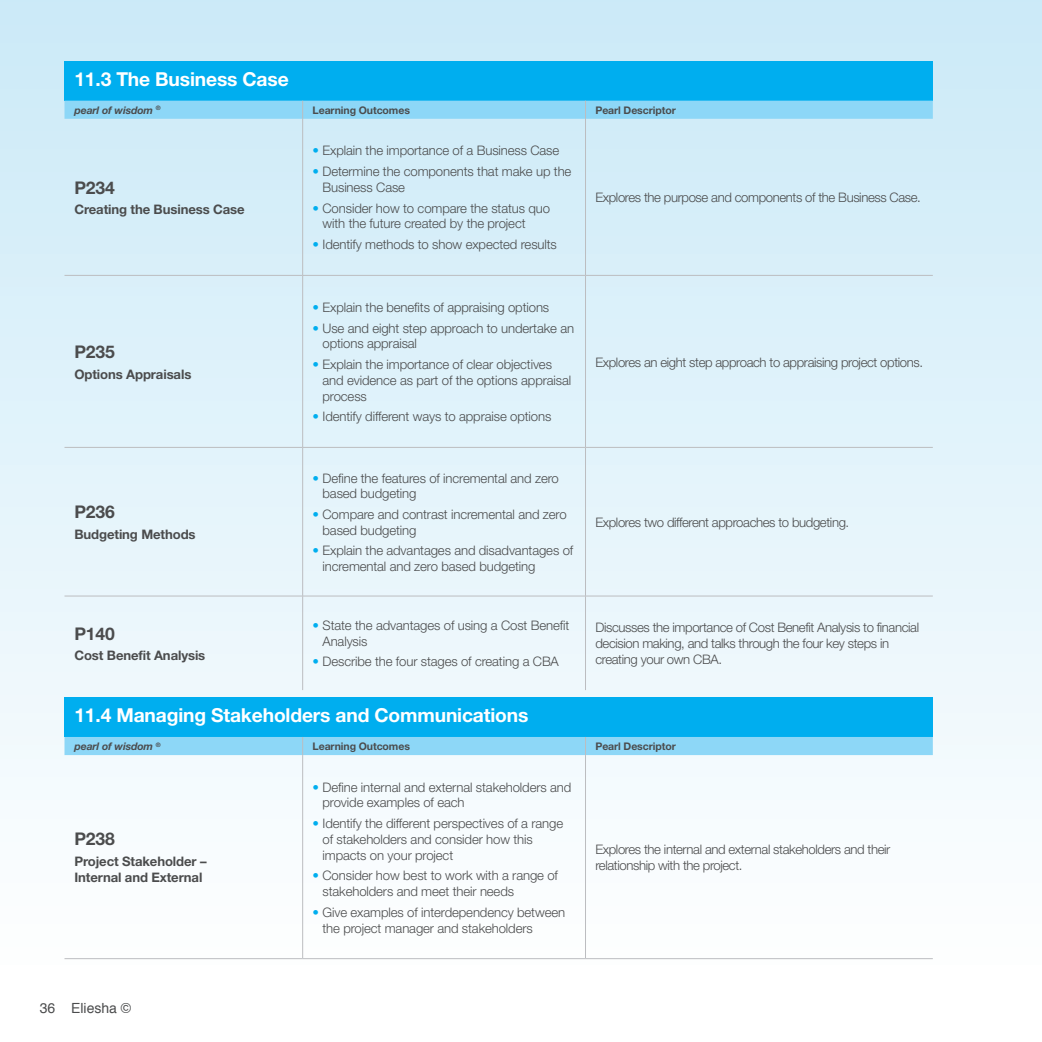
<style>
.page{position:relative;width:1042px;height:1042px;background:#fff}
.page>*{position:absolute;margin:0;border:0;box-sizing:border-box;transform-origin:0 0}
.t1{font:700 19.25px "Helvetica Neue";letter-spacing:-.01em;color:#fff}
.t2{font:700 17.5px "Helvetica Neue";letter-spacing:-.01em;color:#4b4c4d}
.t3{font:14px "Helvetica";color:#4b4c4d}
.t4{font:300 13.12px/15.8px "Helvetica Neue";letter-spacing:-.01em;color:#4b4c4d}
.t5{font:300 13.12px/15.8px "Helvetica Neue";letter-spacing:-.03em;color:#4b4c4d}
.t6{font:700 13.12px/15.8px "Helvetica Neue";letter-spacing:-.01em;color:#4b4c4d}
.t7{font:700 10.5px "Helvetica Neue";letter-spacing:-.01em;color:#4b4c4d}
.t8{font:italic 700 10.5px "Helvetica Neue";letter-spacing:-.01em;color:#4b4c4d}
.s1{color:#00aeef}
</style>
<div class="page">
<div style="left:0;top:0;width:1042px;height:1042px;background:linear-gradient(to bottom,#cbe9f7,#fff)"></div>
<div style="left:64px;top:61px;width:869px;height:40px;background:#00aeef"></div>
<hr style="left:64px;top:275px;width:239px;height:1px;background:#bcbdc0">
<hr style="left:303px;top:275px;width:282px;height:1px;background:#bcbdc0">
<hr style="left:585px;top:275px;width:348px;height:1px;background:#bcbdc0">
<hr style="left:585px;top:447px;width:348px;height:1px;background:#bcbdc0">
<hr style="left:585px;top:596px;width:348px;height:1px;background:#bcbdc0">
<div style="left:64px;top:101px;width:869px;height:18px;background:#8dd7f7"></div>
<hr style="left:302px;top:119px;width:1px;height:156px;background:#bcbdc0">
<hr style="left:585px;top:119px;width:1px;height:156px;background:#bcbdc0">
<hr style="left:302px;top:276px;width:1px;height:171px;background:#bcbdc0">
<hr style="left:585px;top:276px;width:1px;height:171px;background:#bcbdc0">
<hr style="left:585px;top:448px;width:1px;height:148px;background:#bcbdc0">
<hr style="left:302px;top:596px;width:1px;height:94px;background:#bcbdc0">
<hr style="left:585px;top:596px;width:1px;height:94px;background:#bcbdc0">
<hr style="left:64px;top:447px;width:239px;height:1px;background:#bcbdc0">
<hr style="left:302px;top:448px;width:1px;height:148px;background:#bcbdc0">
<hr style="left:303px;top:447px;width:282px;height:1px;background:#bcbdc0">
<hr style="left:64px;top:596px;width:239px;height:1px;background:#bcbdc0">
<hr style="left:303px;top:596px;width:282px;height:1px;background:#bcbdc0">
<div style="left:64px;top:697px;width:869px;height:40px;background:#00aeef"></div>
<hr style="left:64px;top:958px;width:239px;height:1px;background:#bcbdc0">
<hr style="left:303px;top:958px;width:282px;height:1px;background:#bcbdc0">
<hr style="left:585px;top:958px;width:348px;height:1px;background:#bcbdc0">
<div style="left:64px;top:737px;width:869px;height:18px;background:#8dd7f7"></div>
<hr style="left:302px;top:755px;width:1px;height:203px;background:#bcbdc0">
<hr style="left:585px;top:755px;width:1px;height:203px;background:#bcbdc0">
<h1 class="t1" style="left:74px;top:67px;width:216px">11.3 The Business Case</h1>
<p class="t8" style="left:74px;top:104px;width:88px">pearl of wisdom <sup>®</sup></p>
<p class="t7" style="left:313px;top:104px;width:99px">Learning Outcomes</p>
<p class="t7" style="left:595px;top:104px;width:82px">Pearl Descriptor</p>
<h2 class="t2" style="left:74px;top:176px;width:42px">P234</h2>
<p class="t6" style="left:74px;top:201px;width:172px">Creating the Business Case</p>
<h2 class="t2" style="left:74px;top:341px;width:42px">P235</h2>
<p class="t6" style="left:74px;top:366px;width:118px">Options Appraisals</p>
<h2 class="t2" style="left:74px;top:501px;width:42px">P236</h2>
<p class="t6" style="left:74px;top:526px;width:123px">Budgeting Methods</p>
<h2 class="t2" style="left:74px;top:622px;width:42px">P140</h2>
<p class="t6" style="left:74px;top:647px;width:132px">Cost Benefit Analysis</p>
<p class="t4" style="left:313px;top:143px;width:248px"><span class="s1">•</span> Explain the importance of a Business Case</p>
<p class="t4" style="left:322px;top:163px;width:250px;text-indent:-10px"><span class="s1">•</span> Determine the components that make up the<br>Business Case</p>
<p class="t4" style="left:322px;top:200px;width:229px;text-indent:-10px"><span class="s1">•</span> Consider how to compare the status quo with the future created by the project</p>
<p class="t4" style="left:313px;top:236px;width:246px"><span class="s1">•</span> Identify methods to show expected results</p>
<p class="t4" style="left:313px;top:299px;width:238px"><span class="s1">•</span> Explain the benefits of appraising options</p>
<p class="t4" style="left:322px;top:320px;width:253px;text-indent:-10px"><span class="s1">•</span> Use and eight step approach to undertake an options appraisal</p>
<p class="t4" style="left:322px;top:356px;width:250px;text-indent:-10px"><span class="s1">•</span> Explain the importance of clear objectives and evidence as part of the options appraisal process</p>
<p class="t4" style="left:313px;top:408px;width:240px"><span class="s1">•</span> Identify different ways to appraise options</p>
<p class="t4" style="left:322px;top:470px;width:238px;text-indent:-10px"><span class="s1">•</span> Define the features of incremental and zero based budgeting</p>
<p class="t4" style="left:322px;top:506px;width:246px;text-indent:-10px"><span class="s1">•</span> Compare and contrast incremental and zero based budgeting</p>
<p class="t4" style="left:322px;top:543px;width:252px;text-indent:-10px"><span class="s1">•</span> Explain the advantages and disadvantages of incremental and zero based budgeting</p>
<p class="t4" style="left:322px;top:617px;width:248px;text-indent:-10px"><span class="s1">•</span> State the advantages of using a Cost Benefit<br>Analysis</p>
<p class="t4" style="left:313px;top:653px;width:248px"><span class="s1">•</span> Describe the four stages of creating a CBA</p>
<p class="t5" style="left:595px;top:189px;width:327px">Explores the purpose and components of the Business Case.</p>
<p class="t5" style="left:595px;top:354px;width:329px">Explores an eight step approach to appraising project options.</p>
<p class="t5" style="left:595px;top:514px;width:255px">Explores two different approaches to budgeting.</p>
<p class="t5" style="left:595px;top:619px;width:325px">Discusses the importance of Cost Benefit Analysis to financial decision making, and talks through the four key steps in creating your own CBA.</p>
<h1 class="t1" style="left:74px;top:703px;width:455px">11.4 Managing Stakeholders and Communications</h1>
<p class="t8" style="left:74px;top:740px;width:88px">pearl of wisdom <sup>®</sup></p>
<p class="t7" style="left:313px;top:740px;width:99px">Learning Outcomes</p>
<p class="t7" style="left:595px;top:740px;width:82px">Pearl Descriptor</p>
<h2 class="t2" style="left:74px;top:828px;width:42px">P238</h2>
<p class="t6" style="left:74px;top:853px;width:134px">Project Stakeholder –<br>Internal and External</p>
<p class="t4" style="left:322px;top:779px;width:250px;text-indent:-10px"><span class="s1">•</span> Define internal and external stakeholders and provide examples of each</p>
<p class="t4" style="left:322px;top:815px;width:242px;text-indent:-10px"><span class="s1">•</span> Identify the different perspectives of a range of stakeholders and consider how this impacts on your project</p>
<p class="t4" style="left:322px;top:867px;width:237px;text-indent:-10px"><span class="s1">•</span> Consider how best to work with a range of stakeholders and meet their needs</p>
<p class="t4" style="left:322px;top:904px;width:244px;text-indent:-10px"><span class="s1">•</span> Give examples of interdependency between the project manager and stakeholders</p>
<p class="t5" style="left:595px;top:841px;width:296px">Explores the internal and external stakeholders and their relationship with the project.</p>
<p class="t3" style="left:40px;top:997px;width:17px">36</p>
<p class="t3" style="left:71px;top:997px;width:62px">Eliesha ©</p>
</div>
